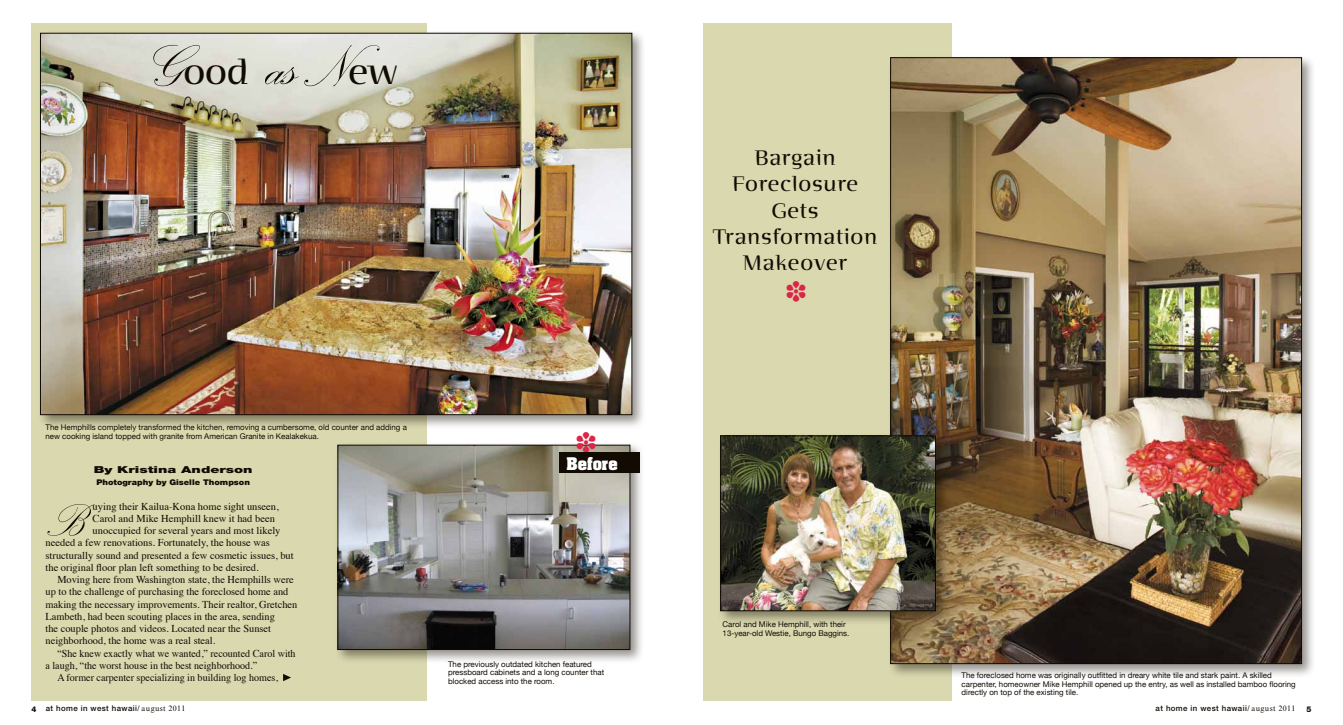
<style>
.page{position:relative;width:1343px;height:725px;background:#fff}
.page>*{position:absolute;margin:0;border:0;box-sizing:border-box;transform-origin:0 0}
.t1{font:56.7px "Palace Script MT Std";color:#120b04}
.t2{font:36.75px "Organica GMM Std Sm Serif Roman";color:#120b04}
.t3{font:21.96px "Decoration Pi LT Std 2";color:#dc2647}
.t4{font:21.88px/26.2px "Organica GMM Std Sm Serif Roman";color:#120b04;text-align:center}
.t5{font:700 14.88px "Aachen Std";color:#fff}
.t6{font:10.5px "Times";color:#120b04}
.t7{font:10.5px "Times";color:#120b04;scale:.96 1}
.t8{font:900 9.62px "Helvetica Neue LT Std";color:#120b04;scale:1.5 1}
.t9{font:7.88px/8.8px "Helvetica Neue";color:#120b04}
.t10{font:500 7.88px "Helvetica Neue LT Std";letter-spacing:.05em;color:#120b04}
.t11{font:900 7.88px "Helvetica Neue LT Std";color:#120b04;scale:1.1 1}
.t12{font:800 7.88px "Helvetica Neue LT Std";color:#120b04}
.s1{font-family:"Palace Script MT Std";font-size:73.5px}
.s2{font-weight:800}
.s3{font-family:"Times New Roman MT Std";font-weight:400}
</style>
<div class="page">
<div style="left:703px;top:24px;width:248px;height:677px;background:#d9d8af"></div>
<div style="left:32px;top:24px;width:395px;height:677px;background:#d9d8af"></div>
<div style="left:37px;top:29px;width:609px;height:400px;background:#120b04;opacity:.45"></div>
<img style="left:42px;top:35px;width:588px;height:378px">
<div style="left:334px;top:441px;width:310px;height:222px;background:#120b04;opacity:.45"></div>
<img style="left:339px;top:447px;width:289px;height:200px">
<div style="left:337px;top:445px;width:293px;height:204px;border:1px solid #120b04"></div>
<div style="left:886px;top:54px;width:429px;height:623px;background:#120b04;opacity:.45"></div>
<img style="left:892px;top:59px;width:407px;height:602px">
<svg style="left:283px;top:674px;width:8px;height:7px"></svg>
<div style="left:716px;top:432px;width:233px;height:193px;background:#120b04;opacity:.45"></div>
<img style="left:722px;top:437px;width:211px;height:172px">
<div style="left:720px;top:435px;width:215px;height:176px;border:1px solid #120b04"></div>
<div style="left:559px;top:452px;width:81px;height:20px;background:#120b04"></div>
<h2 class="t2" style="left:150px;top:52px;width:250px"><span class="s1">G</span>ood <span class="s1">asN</span>ew</h2>
<p class="t9" style="left:46px;top:423px;width:363px">The Hemphills completely transformed the kitchen, removing a cumbersome, old counter and adding a new cooking island topped with granite from American Granite in Kealakekua.</p>
<p class="t8" style="left:94px;top:463px;width:107px">By Kristina Anderson</p>
<p class="t11" style="left:96px;top:477px;width:141px">Photography by Giselle Thompson</p>
<h1 class="t1" style="left:46px;top:491px;width:42px">B</h1>
<p class="t6" style="left:93px;top:496px;width:188px">uying their Kailua-Kona home sight unseen,</p>
<p class="t6" style="left:93px;top:508px;width:184px">Carol and Mike Hemphill knew it had been</p>
<p class="t6" style="left:93px;top:520px;width:189px">unoccupied for several years and most likely</p>
<p class="t6" style="left:46px;top:533px;width:226px">needed a few renovations. Fortunately, the house was</p>
<p class="t6" style="left:46px;top:545px;width:250px">structurally sound and presented a few cosmetic issues, but</p>
<p class="t6" style="left:46px;top:557px;width:215px">the original floor plan left something to be desired.</p>
<p class="t6" style="left:57px;top:569px;width:238px">Moving here from Washington state, the Hemphills were</p>
<p class="t6" style="left:46px;top:582px;width:244px">up to the challenge of purchasing the foreclosed home and</p>
<p class="t6" style="left:46px;top:594px;width:253px">making the necessary improvements. Their realtor, Gretchen</p>
<p class="t6" style="left:46px;top:606px;width:231px">Lambeth, had been scouting places in the area, sending</p>
<p class="t6" style="left:46px;top:618px;width:227px">the couple photos and videos. Located near the Sunset</p>
<p class="t6" style="left:46px;top:631px;width:171px">neighborhood, the home was a real steal.</p>
<p class="t7" style="left:57px;top:643px;width:250px">“She knew exactly what we wanted,” recounted Carol with</p>
<p class="t7" style="left:45px;top:655px;width:222px">a laugh, “the worst house in the best neighborhood.”</p>
<p class="t7" style="left:57px;top:667px;width:231px">A former carpenter specializing in building log homes,</p>
<h3 class="t3" style="left:575px;top:431px;width:23px">•</h3>
<h3 class="t5" style="left:566px;top:452px;width:53px">Before</h3>
<p class="t9" style="left:448px;top:659px;width:157px">The previously outdated kitchen featured pressboard cabinets and a long counter that blocked access into the room.</p>
<h3 class="t4" style="left:712px;top:145px;width:166px">Bargain<br>Foreclosure<br>Gets<br>Transformation<br>Makeover</h3>
<h3 class="t3" style="left:785px;top:280px;width:23px">•</h3>
<p class="t9" style="left:722px;top:620px;width:128px">Carol and Mike Hemphill, with their<br>13-year-old Westie, Bungo Baggins.</p>
<p class="t9" style="left:961px;top:670px;width:336px">The foreclosed home was originally outfitted in dreary white tile and stark paint. A skilled carpenter, homeowner Mike Hemphill opened up the entry, as well as installed bamboo flooring directly on top of the existing tile.</p>
<p class="t10" style="left:32px;top:703px;width:155px"><span class="s2">4</span> at home in west hawaii<span class="s3">/ august 2011</span></p>
<p class="t10" style="left:1155px;top:703px;width:141px">at home in west hawaii<span class="s3">/ august 2011</span></p>
<p class="t12" style="left:1306px;top:704px;width:6px">5</p>
</div>
